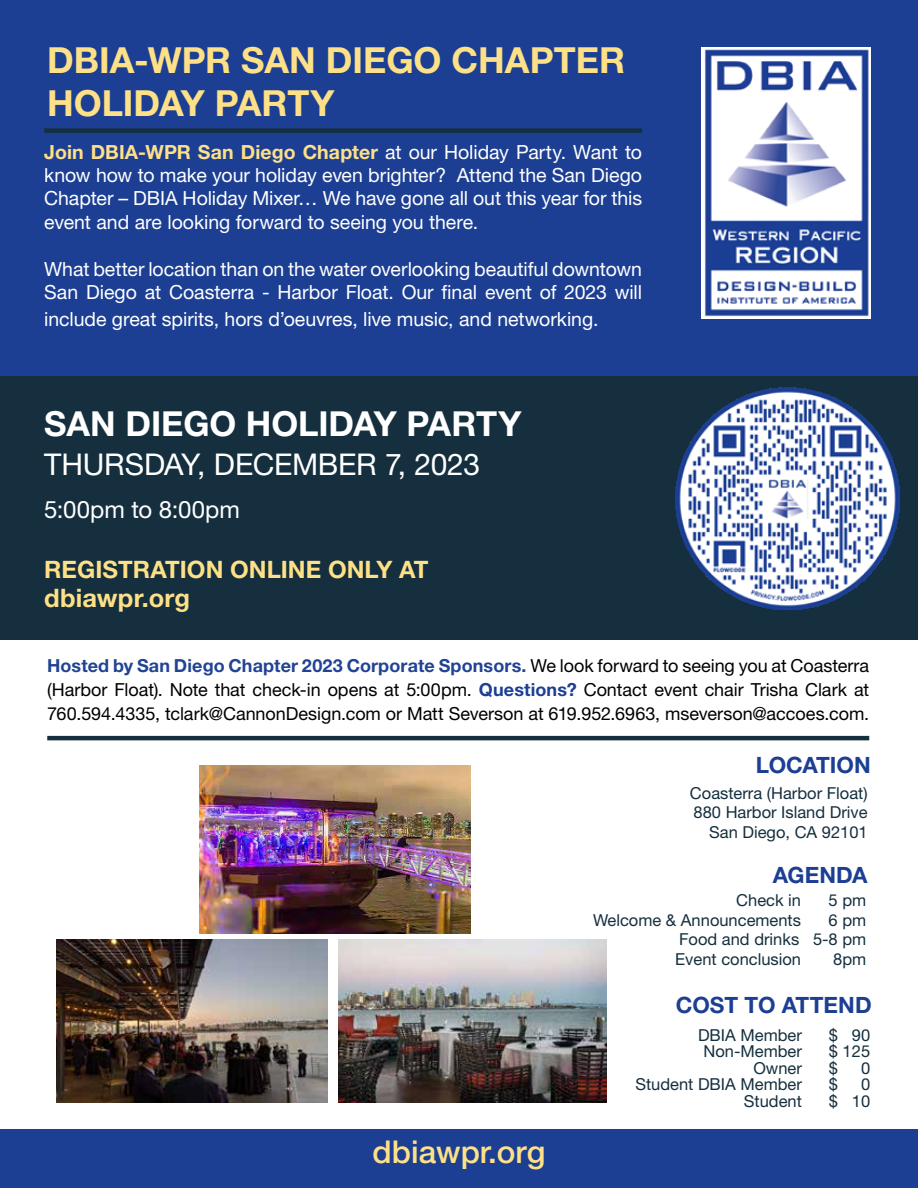
<style>
.page{position:relative;width:918px;height:1188px;background:#fff}
.page>*{position:absolute;margin:0;border:0;box-sizing:border-box;transform-origin:0 0}
.t1{font:700 36px/43.2px "Helvetica Neue LT Std";color:#fee087}
.t2{font:700 34.5px "Helvetica Neue LT Std";color:#fff}
.t3{font:500 31.5px "Helvetica Neue LT Std";color:#fee086}
.t4{font:30px "Helvetica Neue LT Std";letter-spacing:-.005em;color:#fff}
.t5{font:700 25.5px "Helvetica Neue LT Std";letter-spacing:.005em;color:#fee087}
.t6{font:700 24px "Helvetica Neue LT Std";color:#fee087}
.t7{font:24px "Helvetica Neue LT Std";letter-spacing:.005em;color:#fff}
.t8{font:700 22.5px "Helvetica Neue LT Std";color:#1c3f94}
.t9{font:19.5px/23.4px "Helvetica Neue LT Std";letter-spacing:-.005em;color:#fff;text-align:justify}
.t10{font:18px/24px "Helvetica Neue LT Std";color:#000;text-align:justify}
.t11{font:16.5px/19.5px "Helvetica Neue LT Std";color:#152f3e;text-align:right}
.s1{font-weight:700;color:#fee087}
.s2{font-weight:700;color:#214393}
.s3{font-weight:700;color:#1c3f94}
</style>
<div class="page">
<div style="left:0;top:0;width:918px;height:376px;background:#1c3f94"></div>
<div style="left:0;top:1129px;width:918px;height:59px;background:#1c3f94"></div>
<div style="left:0;top:376px;width:918px;height:263px;background:#152f3e"></div>
<div style="left:44px;top:128px;width:598px;height:5px;background:#152f3e"></div>
<hr style="left:47px;top:736px;width:822px;height:4px;background:#152f3e">
<img style="left:701px;top:47px;width:170px;height:272px">
<img style="left:675px;top:387px;width:226px;height:224px">
<img style="left:56px;top:940px;width:272px;height:163px">
<img style="left:338px;top:940px;width:269px;height:163px">
<img style="left:199px;top:765px;width:272px;height:169px">
<h1 class="t1" style="left:47px;top:38px;width:579px">DBIA-WPR SAN DIEGO CHAPTER<br>HOLIDAY PARTY</h1>
<p class="t9" style="left:44px;top:140px;width:599px"><span class="s1">Join DBIA-WPR San Diego Chapter</span> at our Holiday Party. Want to know how to make your holiday even brighter? Attend the San Diego Chapter – DBIA Holiday Mixer… We have gone all out this year for this event and are looking forward to seeing you there.</p>
<p class="t9" style="left:44px;top:257px;width:599px">What better location than on the water overlooking beautiful downtown<br>San Diego at Coasterra - Harbor Float. Our final event of 2023 will</p>
<p class="t9" style="left:44px;top:307px;width:556px">include great spirits, hors d’oeuvres, live music, and networking.</p>
<h2 class="t2" style="left:44px;top:402px;width:479px">SAN DIEGO HOLIDAY PARTY</h2>
<h3 class="t4" style="left:44px;top:446px;width:437px">THURSDAY, DECEMBER 7, 2023</h3>
<p class="t7" style="left:44px;top:496px;width:197px">5:00pm to 8:00pm</p>
<p class="t6" style="left:44px;top:555px;width:386px">REGISTRATION ONLINE ONLY AT</p>
<h3 class="t5" style="left:44px;top:582px;width:147px">dbiawpr.org</h3>
<p class="t10" style="left:47px;top:653px;width:824px"><span class="s2">Hosted by San Diego Chapter 2023 Corporate Sponsors.</span> We look forward to seeing you at Coasterra (Harbor Float). Note that check-in opens at 5:00pm. <span class="s3">Questions?</span> Contact event chair Trisha Clark at 760.594.4335, tclark@CannonDesign.com or Matt Severson at 619.952.6963, mseverson@accoes.com.</p>
<p class="t8" style="left:756px;top:751px;width:116px">LOCATION</p>
<p class="t11" style="left:690px;top:783px;width:179px">Coasterra (Harbor Float)<br>880 Harbor Island Drive<br>San Diego, CA 92101</p>
<p class="t8" style="left:773px;top:861px;width:97px">AGENDA</p>
<p class="t11" style="left:736px;top:890px;width:66px">Check in</p>
<p class="t11" style="left:829px;top:890px;width:39px">5 pm</p>
<p class="t11" style="left:593px;top:910px;width:209px">Welcome &amp; Announcements</p>
<p class="t11" style="left:675px;top:910px;width:193px;text-align:justify;text-indent:153px">6 pm Food and drinks 5-8 pm Event conclusion</p>
<p class="t11" style="left:833px;top:949px;width:35px">8pm</p>
<p class="t8" style="left:676px;top:991px;width:197px">COST TO ATTEND</p>
<h3 class="t3" style="left:373px;top:1133px;width:174px">dbiawpr.org</h3>
<p class="t11" style="left:698px;top:1025px;width:105px">DBIA Member</p>
<p class="t11" style="left:829px;top:1025px;width:43px">$ 90</p>
<p class="t11" style="left:704px;top:1041px;width:100px">Non-Member</p>
<p class="t11" style="left:829px;top:1041px;width:43px">$ 125</p>
<p class="t11" style="left:753px;top:1058px;width:50px">Owner</p>
<p class="t11" style="left:829px;top:1058px;width:11px">$</p>
<p class="t11" style="left:861px;top:1058px;width:11px">0</p>
<p class="t11" style="left:635px;top:1074px;width:168px">Student DBIA Member</p>
<p class="t11" style="left:829px;top:1074px;width:11px">$</p>
<p class="t11" style="left:861px;top:1074px;width:11px">0</p>
<p class="t11" style="left:744px;top:1091px;width:60px">Student</p>
<p class="t11" style="left:829px;top:1091px;width:43px">$ 10</p>
</div>
